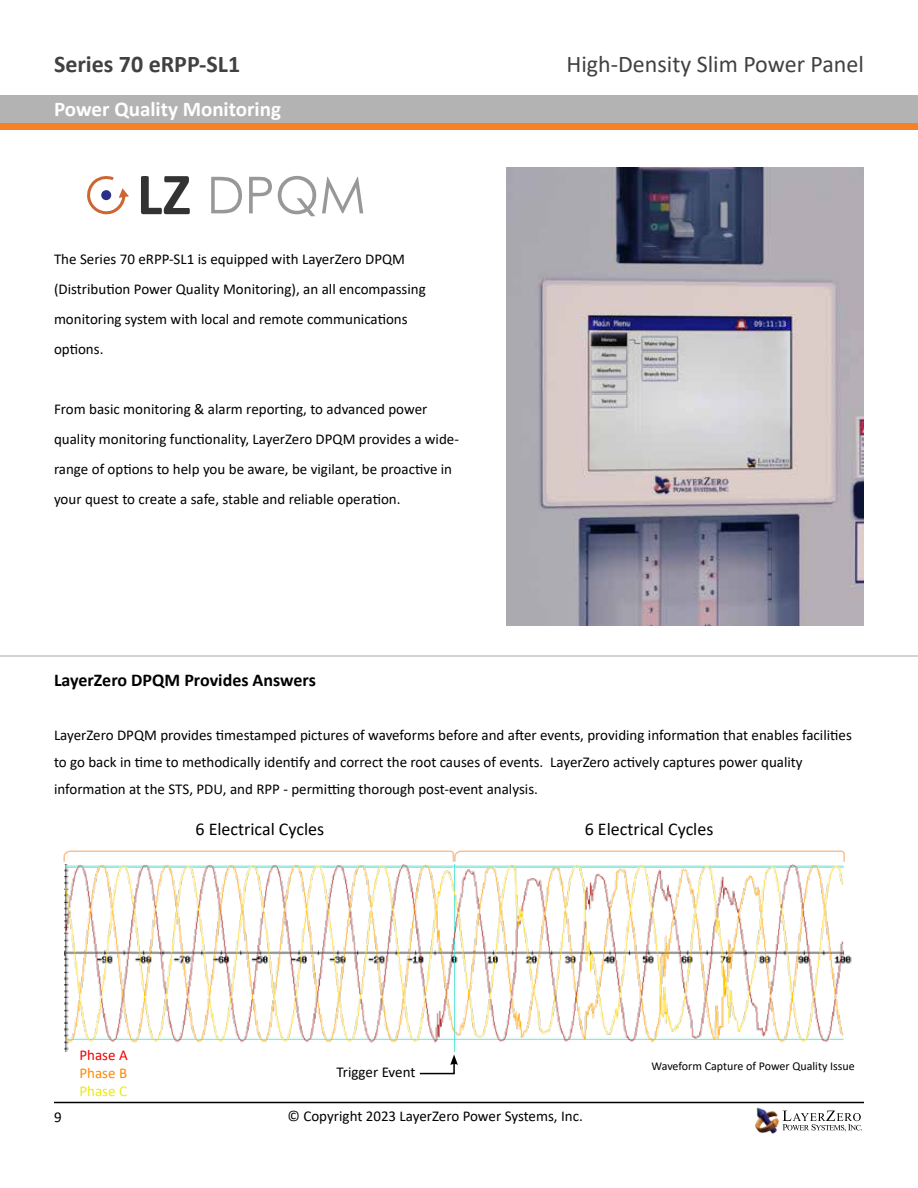
<style>
.page{position:relative;width:918px;height:1188px;background:#fff}
.page>*{position:absolute;margin:0;border:0;box-sizing:border-box;transform-origin:0 0}
.t1{font:24px "Calibri";color:#414042}
.t2{font:700 24px "Calibri";color:#414042}
.t3{font:700 21px "Calibri";color:#fff}
.t4{font:18px "Calibri";color:#000}
.t5{font:700 18px "Calibri";color:#000}
.t6{font:15px/30px "Calibri";color:#000}
.t7{font:15px "Calibri";color:#f20000}
.t8{font:15px "Calibri";color:#ff8900}
.t9{font:15px "Calibri";color:#eee810}
.t10{font:12px "Calibri";color:#000}
</style>
<div class="page">
<svg style="left:211px;top:177px;width:31px;height:36px"></svg>
<svg style="left:249px;top:177px;width:23px;height:36px"></svg>
<svg style="left:278px;top:176px;width:38px;height:40px"></svg>
<svg style="left:322px;top:177px;width:41px;height:36px"></svg>
<svg style="left:87px;top:176px;width:40px;height:38px"></svg>
<div style="left:83px;top:172px;width:46px;height:46px;border:1px solid #cd6632;border-radius:50%"></div>
<svg style="left:141px;top:176px;width:49px;height:38px"></svg>
<img style="left:65px;top:865px;width:787px;height:186px">
<svg style="left:63px;top:850px;width:782px;height:12px"></svg>
<svg style="left:419px;top:1054px;width:39px;height:21px"></svg>
<img style="left:506px;top:168px;width:358px;height:457px">
<hr style="left:0;top:655px;width:918px;height:2px;background:#d1d3d4">
<div style="left:0;top:95px;width:918px;height:28px;background:#b3b3b3"></div>
<div style="left:0;top:123px;width:918px;height:7px;background:#f58025"></div>
<svg style="left:783px;top:1111px;width:79px;height:21px"></svg>
<img style="left:755px;top:1107px;width:28px;height:27px">
<hr style="left:54px;top:1102px;width:810px;height:1px;background:#000">
<h1 class="t2" style="left:54px;top:47px;width:188px">Series 70 eRPP-SL1</h1>
<h2 class="t3" style="left:54px;top:94px;width:228px">Power Quality Monitoring</h2>
<p class="t6" style="left:54px;top:243px;width:373px">The Series 70 eRPP-SL1 is equipped with LayerZero DPQM (Distribution Power Quality Monitoring), an all encompassing monitoring system with local and remote communications options.</p>
<p class="t6" style="left:54px;top:393px;width:406px">From basic monitoring &amp; alarm reporting, to advanced power quality monitoring functionality, LayerZero DPQM provides a wide&shy;range of options to help you be aware, be vigilant, be proactive in your quest to create a safe, stable and reliable operation.</p>
<p class="t5" style="left:54px;top:668px;width:263px">LayerZero DPQM Provides Answers</p>
<h1 class="t1" style="left:567px;top:47px;width:299px">High-Density Slim Power Panel</h1>
<p class="t6" style="left:54px;top:722px;width:799px;line-height:27px">LayerZero DPQM provides timestamped pictures of waveforms before and after events, providing information that enables facilities to go back in time to methodically identify and correct the root causes of events. LayerZero actively captures power quality information at the STS, PDU, and RPP - permitting thorough post-event analysis.</p>
<p class="t4" style="left:195px;top:817px;width:130px">6 Electrical Cycles</p>
<p class="t4" style="left:585px;top:817px;width:130px">6 Electrical Cycles</p>
<p class="t7" style="left:79px;top:1045px;width:50px">Phase A</p>
<p class="t8" style="left:79px;top:1063px;width:49px">Phase B</p>
<p class="t9" style="left:79px;top:1081px;width:49px">Phase C</p>
<p class="t6" style="left:336px;top:1057px;width:81px">Trigger Event</p>
<p class="t6" style="left:54px;top:1102px;width:9px">9</p>
<p class="t6" style="left:288px;top:1101px;width:297px">© Copyright 2023 LayerZero Power Systems, Inc.</p>
<p class="t10" style="left:652px;top:1058px;width:205px">Waveform Capture of Power Quality Issue</p>
</div>
